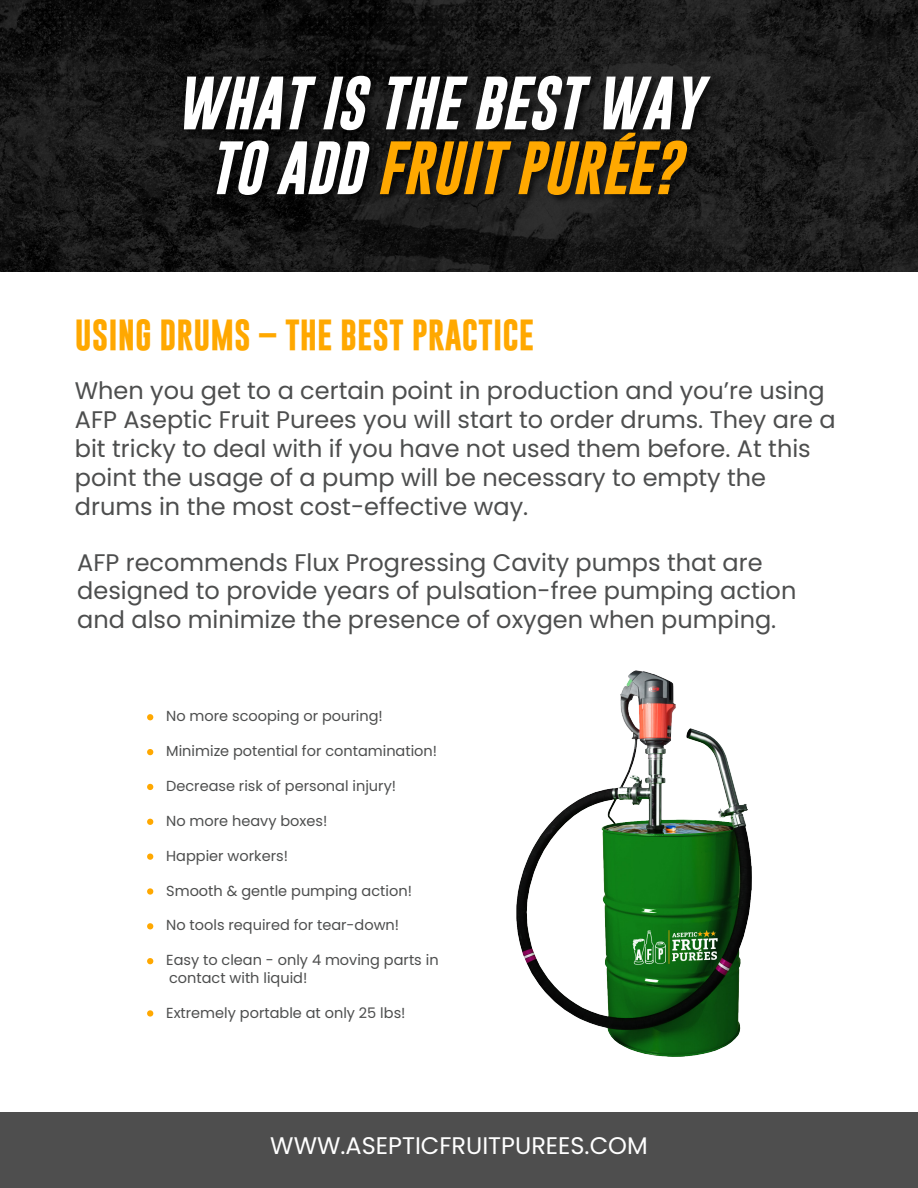
<style>
.page{position:relative;width:918px;height:1188px;background:#fff}
.page>*{position:absolute;margin:0;border:0;box-sizing:border-box;transform-origin:0 0}
.t1{font:italic 700 54px/64.8px "Gobold";color:#fff;text-align:center}
.t2{font:700 31.5px "Gobold";color:#ffa800}
.t3{font:24px/28.8px "Poppins";color:#4d4e4e}
.t4{font:24px "Poppins";color:#fff}
.t5{font:14.55px/17.4px "Poppins";color:#4d4e4e}
.s1{color:#ffa800}
</style>
<div class="page">
<img style="left:0;top:0;width:918px;height:272px">
<div style="left:0;top:1113px;width:918px;height:75px;background:#4e4e4e"></div>
<img style="left:170px;top:70px;width:559px;height:148px">
<svg style="left:147px;top:714px;width:6px;height:6px"></svg>
<svg style="left:147px;top:749px;width:6px;height:6px"></svg>
<svg style="left:147px;top:784px;width:6px;height:6px"></svg>
<svg style="left:147px;top:819px;width:6px;height:6px"></svg>
<svg style="left:147px;top:854px;width:6px;height:6px"></svg>
<svg style="left:147px;top:888px;width:6px;height:7px"></svg>
<svg style="left:147px;top:923px;width:6px;height:6px"></svg>
<svg style="left:147px;top:958px;width:6px;height:6px"></svg>
<svg style="left:147px;top:1010px;width:6px;height:7px"></svg>
<img style="left:517px;top:670px;width:234px;height:386px">
<h1 class="t1" style="left:175px;top:71px;width:527px">WHAT IS THE BEST WAY<br>TO ADD <span class="s1">FRUIT PURÉE?</span></h1>
<h2 class="t2" style="left:75px;top:315px;width:461px">USING DRUMS – THE BEST PRACTICE</h2>
<p class="t3" style="left:75px;top:377px;width:762px">When you get to a certain point in production and you’re using AFP Aseptic Fruit Purees you will start to order drums. They are a bit tricky to deal with if you have not used them before. At this point the usage of a pump will be necessary to empty the drums in the most cost-effective way.</p>
<p class="t3" style="left:77px;top:548px;width:721px">AFP recommends Flux Progressing Cavity pumps that are designed to provide years of pulsation-free pumping action and also minimize the presence of oxygen when pumping.</p>
<p class="t5" style="left:166px;top:708px;width:218px">No more scooping or pouring!</p>
<p class="t5" style="left:166px;top:742px;width:273px">Minimize potential for contamination!</p>
<p class="t5" style="left:166px;top:777px;width:231px">Decrease risk of personal injury!</p>
<p class="t5" style="left:166px;top:812px;width:163px">No more heavy boxes!</p>
<p class="t5" style="left:166px;top:847px;width:123px">Happier workers!</p>
<p class="t5" style="left:166px;top:882px;width:247px">Smooth &amp; gentle pumping action!</p>
<p class="t5" style="left:166px;top:917px;width:234px">No tools required for tear-down!</p>
<p class="t5" style="left:166px;top:952px;width:274px">Easy to clean - only 4 moving parts in contact with liquid!</p>
<p class="t5" style="left:166px;top:1004px;width:241px">Extremely portable at only 25 lbs!</p>
<p class="t4" style="left:270px;top:1132px;width:379px">WWW.ASEPTICFRUITPUREES.COM</p>
</div>
